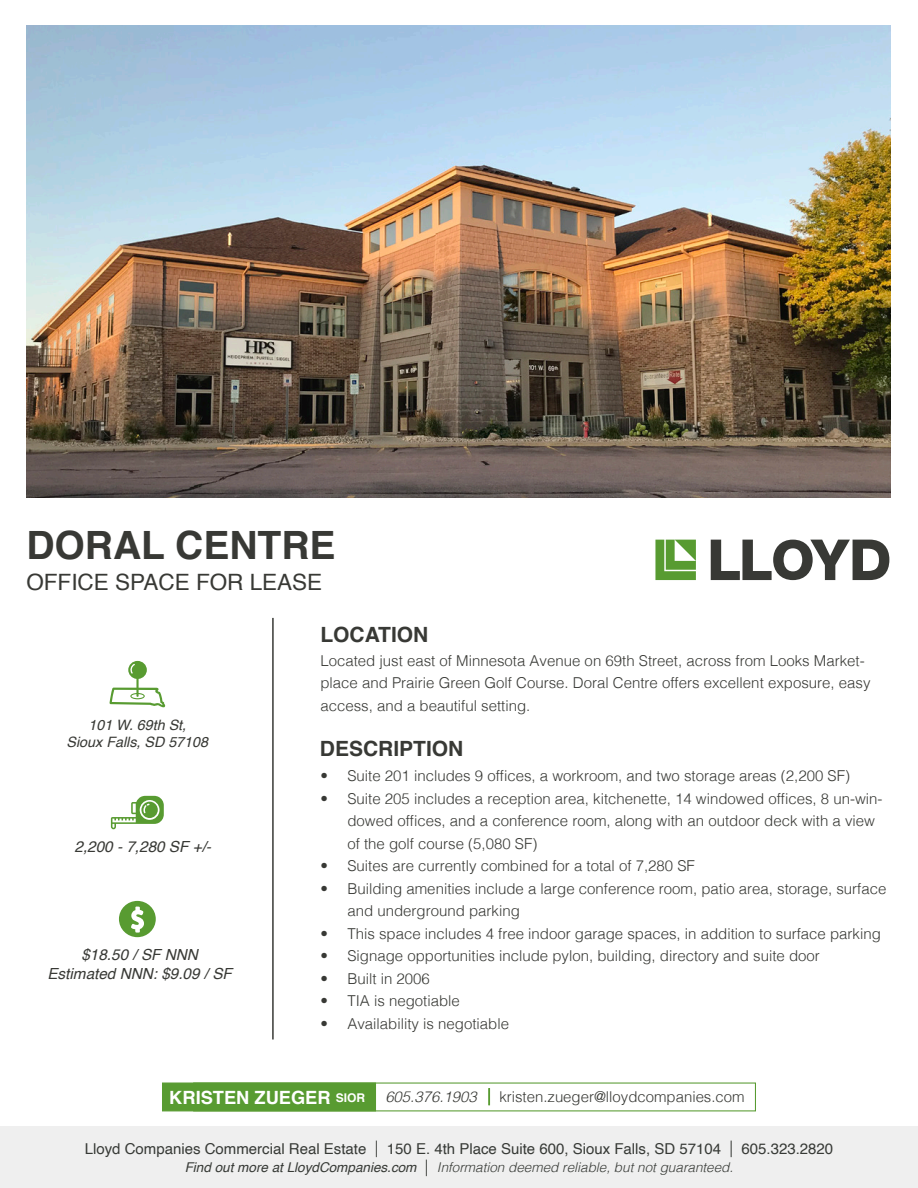
<style>
.page{position:relative;width:918px;height:1188px;background:#fff}
.page>*{position:absolute;margin:0;border:0;box-sizing:border-box;transform-origin:0 0}
.t1{font:700 39px "Helvetica";color:#383935}
.t2{font:22.5px "Helvetica";color:#383935}
.t3{font:700 21px "Helvetica";color:#383935}
.t4{font:700 18.3px "Helvetica";color:#fff}
.t5{font:italic 15.3px "Helvetica";color:#383935}
.t6{font:300 15px/22.5px "Helvetica";color:#383935}
.t7{font:15px "Helvetica";color:#373a36}
.t8{font:italic 14.25px "Helvetica";color:#383935}
.t9{font:italic 300 13.5px "Helvetica";color:#373a36}
.s1{font-size:12px}
.s2{font-style:italic}
.s3{font-style:italic;color:#589b31}
.s4{font-weight:300;font-size:16.5px}
.s5{font-weight:400}
.s6{font-style:normal;font-size:16.5px}
</style>
<div class="page">
<div style="left:0;top:1126px;width:918px;height:62px;background:#efefef"></div>
<img style="left:26px;top:26px;width:864px;height:472px">
<svg style="left:111px;top:796px;width:53px;height:33px"></svg>
<svg style="left:119px;top:901px;width:37px;height:36px"></svg>
<svg style="left:109px;top:661px;width:56px;height:46px"></svg>
<svg style="left:655px;top:540px;width:41px;height:40px"></svg>
<svg style="left:711px;top:540px;width:178px;height:40px"></svg>
<hr style="left:272px;top:618px;width:2px;height:422px;background:#383935">
<div style="left:162px;top:1083px;width:214px;height:28px;background:#589b31"></div>
<p class="t1" style="left:26px;top:514px;width:311px">DORAL CENTRE</p>
<p class="t2" style="left:26px;top:565px;width:297px">OFFICE SPACE FOR LEASE</p>
<p class="t3" style="left:320px;top:617px;width:110px">LOCATION</p>
<p class="t8" style="left:88px;top:714px;width:99px">101 W. 69th St,</p>
<p class="t8" style="left:67px;top:731px;width:143px">Sioux Falls, SD 57108</p>
<p class="t5" style="left:75px;top:835px;width:138px">2,200 - 7,280 SF +/-</p>
<p class="t5" style="left:81px;top:943px;width:118px">$18.50 / SF NNN</p>
<p class="t5" style="left:47px;top:961px;width:186px">Estimated NNN: $9.09 / SF</p>
<p class="t6" style="left:320px;top:648px;width:552px">Located just east of Minnesota Avenue on 69th Street, across from Looks Market&shy;place and Prairie Green Golf Course. Doral Centre offers excellent exposure, easy access, and a beautiful setting.</p>
<p class="t3" style="left:320px;top:731px;width:145px">DESCRIPTION</p>
<p class="t6" style="left:320px;top:764px;width:531px">• Suite 201 includes 9 offices, a workroom, and two storage areas (2,200 SF)</p>
<p class="t6" style="left:347px;top:786px;width:537px;text-indent:-27px">• Suite 205 includes a reception area, kitchenette, 14 windowed offices, 8 un-win&shy;dowed offices, and a conference room, along with an outdoor deck with a view of the golf course (5,080 SF)</p>
<p class="t6" style="left:320px;top:854px;width:376px">• Suites are currently combined for a total of 7,280 SF</p>
<p class="t6" style="left:347px;top:876px;width:541px;text-indent:-27px">• Building amenities include a large conference room, patio area, storage, surface and underground parking</p>
<p class="t6" style="left:320px;top:921px;width:562px">• This space includes 4 free indoor garage spaces, in addition to surface parking</p>
<p class="t6" style="left:320px;top:944px;width:501px">• Signage opportunities include pylon, building, directory and suite door</p>
<p class="t6" style="left:320px;top:966px;width:111px">• Built in 2006</p>
<p class="t6" style="left:320px;top:989px;width:141px">• TIA is negotiable</p>
<p class="t6" style="left:320px;top:1011px;width:190px">• Availability is negotiable</p>
<p class="t4" style="left:169px;top:1083px;width:197px">KRISTEN ZUEGER <span class="s1">SIOR</span></p>
<p class="t6" style="left:385px;top:1085px;width:361px"><span class="s2">605.376.1903</span> <span class="s3">|</span> kristen.zueger@lloydcompanies.com</p>
<p class="t7" style="left:85px;top:1137px;width:750px">Lloyd Companies Commercial Real Estate <span class="s4">|</span> 150 E. 4th Place Suite 600, Sioux Falls, SD 57104 <span class="s4">|</span> 605.323.2820</p>
<p class="t9" style="left:185px;top:1156px;width:550px"><span class="s5">Find out more at LloydCompanies.com</span> <span class="s6">|</span> Information deemed reliable, but not guaranteed.</p>
</div>
